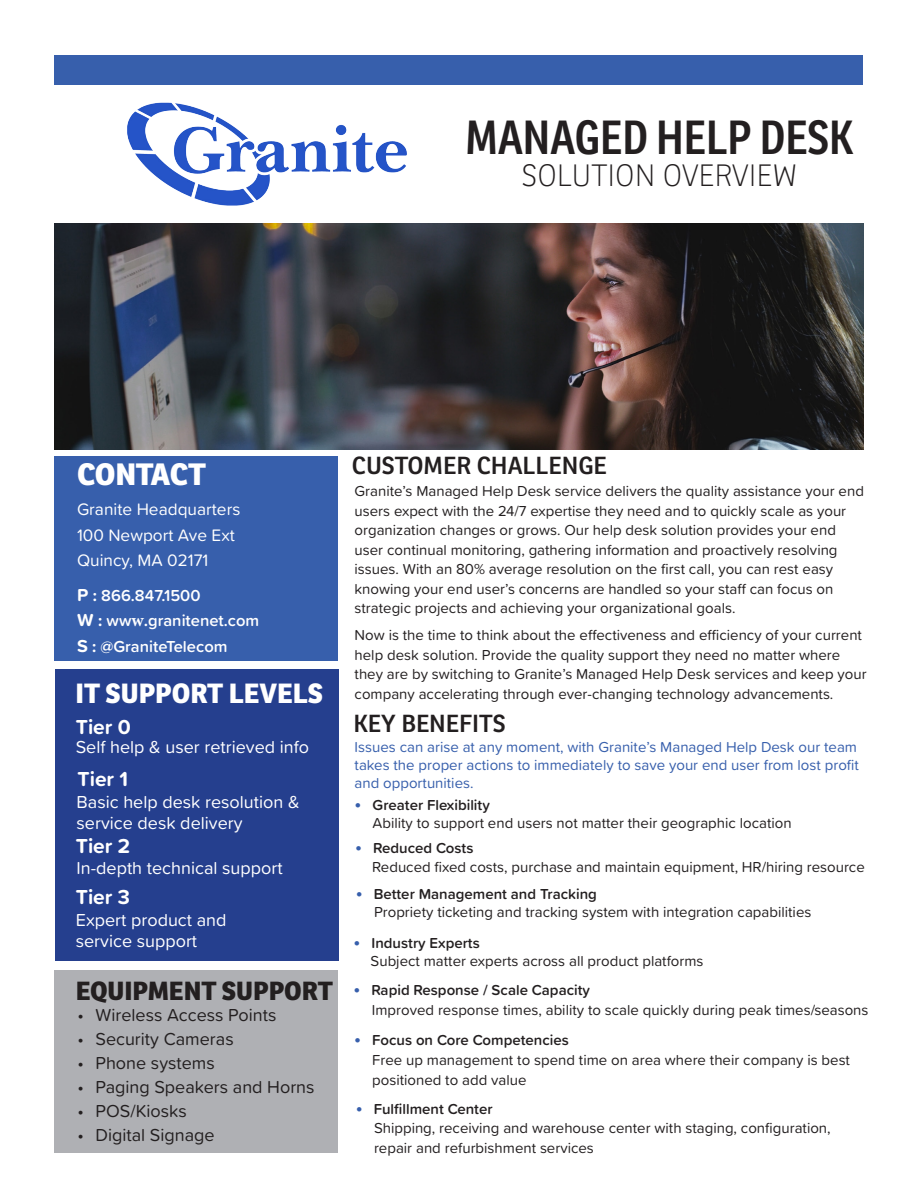
<style>
.page{position:relative;width:918px;height:1188px;background:#fff}
.page>*{position:absolute;margin:0;border:0;box-sizing:border-box;transform-origin:0 0}
.t1{font:600 46.5px "Ronnia Cond";color:#231f20}
.t2{font:100 30px "Ronnia";color:#231f20}
.t3{font:800 30px "Ronnia";letter-spacing:-.02em;color:#fff}
.t4{font:800 27px "Ronnia";color:#fff}
.t5{font:800 25.5px "Ronnia";color:#231f20}
.t6{font:600 24px "Ronnia";color:#231f20}
.t7{font:700 21px "Proxima Soft";color:#fff}
.t8{font:18px/21.1px "Proxima Soft";color:#fff}
.t9{font:18px "Proxima Soft";color:#231f20}
.t10{font:17.25px/25.5px "Proxima Soft";color:#fff}
.t11{font:600 16.5px/25.5px "Proxima Soft";color:#fff}
.t12{font:15px/19.5px "Proxima Soft";color:#231f20}
.t13{font:600 15px "Proxima Soft";color:#231f20}
.t14{font:15px/18px "Proxima Soft";color:#375fac}
.s1{font-weight:700;font-size:18px}
.s2{font-weight:700}
.s3{font-family:"Minion Pro";font-weight:700;font-size:18px}
.s4{font-size:18px}
.s5{font-size:19.5px;color:#375fac}
</style>
<div class="page">
<div style="left:54px;top:970px;width:284px;height:183px;background:#afb0b4"></div>
<div style="left:55px;top:55px;width:808px;height:30px;background:#375fac"></div>
<img style="left:54px;top:223px;width:810px;height:227px">
<div style="left:54px;top:456px;width:284px;height:205px;background:#375fac"></div>
<img style="left:127px;top:102px;width:280px;height:104px">
<div style="left:55px;top:670px;width:283px;height:291px;background:#253f8e"></div>
<p class="t1" style="left:465px;top:109px;width:390px">MANAGED HELP DESK</p>
<p class="t2" style="left:521px;top:157px;width:277px">SOLUTION OVERVIEW</p>
<p class="t3" style="left:77px;top:455px;width:131px">CONTACT</p>
<p class="t10" style="left:77px;top:496px;width:165px">Granite Headquarters<br>100 Newport Ave Ext<br>Quincy, MA 02171</p>
<p class="t11" style="left:77px;top:582px;width:184px"><span class="s1">P</span> <span class="s2">:</span> 866.847.1500<br><span class="s1">W</span> <span class="s2">:</span> ww<span class="s3">w</span><span class="s4">.</span>granitenet.com<br><span class="s1">S</span> <span class="s2">:</span> @GraniteTelecom</p>
<p class="t4" style="left:75px;top:676px;width:249px">IT SUPPORT LEVELS</p>
<p class="t7" style="left:76px;top:711px;width:57px">Tier 0</p>
<p class="t8" style="left:76px;top:736px;width:235px">Self help &amp; user retrieved info</p>
<p class="t7" style="left:77px;top:763px;width:52px">Tier 1</p>
<p class="t8" style="left:77px;top:791px;width:225px">Basic help desk resolution &amp; service desk delivery</p>
<p class="t7" style="left:76px;top:831px;width:56px">Tier 2</p>
<p class="t8" style="left:77px;top:856px;width:208px">In-depth technical support</p>
<p class="t7" style="left:76px;top:881px;width:56px">Tier 3</p>
<p class="t8" style="left:76px;top:909px;width:152px">Expert product and service support</p>
<p class="t5" style="left:76px;top:974px;width:259px">EQUIPMENT SUPPORT</p>
<p class="t9" style="left:77px;top:1002px;width:201px">• Wireless Access Points</p>
<p class="t9" style="left:77px;top:1026px;width:158px">• Security Cameras</p>
<p class="t9" style="left:77px;top:1050px;width:139px">• Phone systems</p>
<p class="t9" style="left:77px;top:1074px;width:239px">• Paging Speakers and Horns</p>
<p class="t9" style="left:77px;top:1098px;width:111px">• POS/Kiosks</p>
<p class="t9" style="left:77px;top:1122px;width:139px">• Digital Signage</p>
<p class="t6" style="left:352px;top:450px;width:256px">CUSTOMER CHALLENGE</p>
<p class="t12" style="left:355px;top:481px;width:511px">Granite’s Managed Help Desk service delivers the quality assistance your end users expect with the 24/7 expertise they need and to quickly scale as your organization changes or grows. Our help desk solution provides your end user continual monitoring, gathering information and proactively resolving issues. With an 80% average resolution on the first call, you can rest easy knowing your end user’s concerns are handled so your staff can focus on strategic projects and achieving your organizational goals.</p>
<p class="t12" style="left:355px;top:625px;width:514px">Now is the time to think about the effectiveness and efficiency of your current help desk solution. Provide the quality support they need no matter where they are by switching to Granite’s Managed Help Desk services and keep your company accelerating through ever-changing technology advancements.</p>
<p class="t6" style="left:354px;top:708px;width:154px">KEY BENEFITS</p>
<p class="t14" style="left:355px;top:737px;width:506px">Issues can arise at any moment, with Granite’s Managed Help Desk our team takes the proper actions to immediately to save your end user from lost profit and opportunities.</p>
<p class="t13" style="left:355px;top:794px;width:137px"><span class="s5">•</span> Greater Flexibility</p>
<p class="t12" style="left:373px;top:812px;width:421px">Ability to support end users not matter their geographic location</p>
<p class="t13" style="left:355px;top:837px;width:120px"><span class="s5">•</span> Reduced Costs</p>
<p class="t12" style="left:372px;top:856px;width:494px">Reduced fixed costs, purchase and maintain equipment, HR/hiring resource</p>
<p class="t13" style="left:356px;top:883px;width:243px"><span class="s5">•</span> Better Management and Tracking</p>
<p class="t12" style="left:374px;top:902px;width:439px">Propriety ticketing and tracking system with integration capabilities</p>
<p class="t13" style="left:354px;top:932px;width:128px"><span class="s5">•</span> Industry Experts</p>
<p class="t12" style="left:371px;top:951px;width:334px">Subject matter experts across all product platforms</p>
<p class="t13" style="left:354px;top:979px;width:238px"><span class="s5">•</span> Rapid Response / Scale Capacity</p>
<p class="t12" style="left:372px;top:999px;width:498px">Improved response times, ability to scale quickly during peak times/seasons</p>
<p class="t13" style="left:354px;top:1029px;width:216px"><span class="s5">•</span> Focus on Core Competencies</p>
<p class="t12" style="left:372px;top:1050px;width:479px">Free up management to spend time on area where their company is best positioned to add value</p>
<p class="t13" style="left:356px;top:1098px;width:138px"><span class="s5">•</span> Fulfillment Center</p>
<p class="t12" style="left:374px;top:1118px;width:458px">Shipping, receiving and warehouse center with staging, configuration, repair and refurbishment services</p>
</div>
